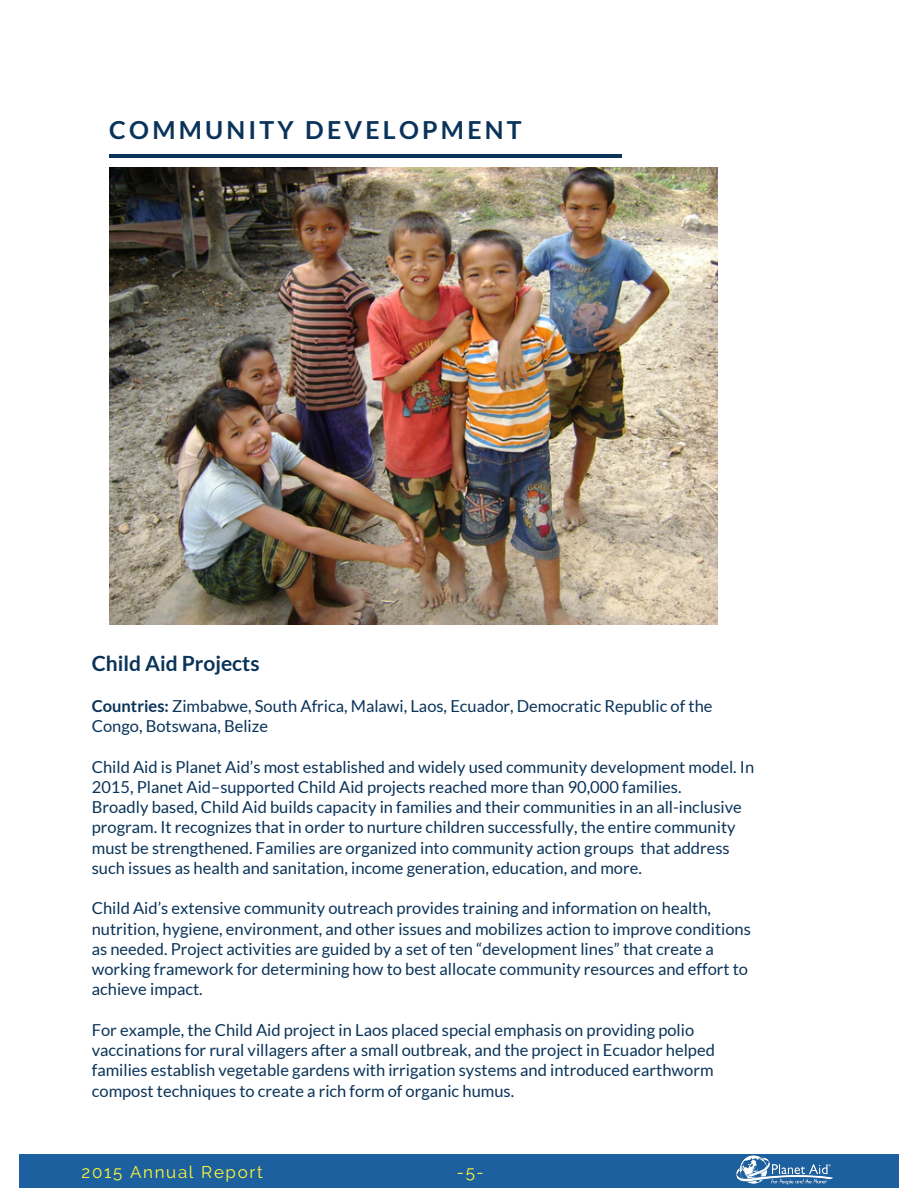
<style>
.page{position:relative;width:918px;height:1188px;background:#fff}
.page>*{position:absolute;margin:0;border:0;box-sizing:border-box;transform-origin:0 0}
.t1{font:700 24.9px "Lato";letter-spacing:.13em;color:#0a3359}
.t2{font:700 21px "Lato";color:#0a3359}
.t3{font:16.95px "Raleway";letter-spacing:.1em;color:#fff936}
.t4{font:16.5px/20.2px "Lato";color:#0a3359}
.s1{font-weight:700}
</style>
<div class="page">
<hr style="left:109px;top:154px;width:512px;height:4px;background:#0a3359">
<img style="left:109px;top:168px;width:609px;height:456px">
<div style="left:19px;top:1154px;width:880px;height:34px;background:#1c60a0"></div>
<img style="left:736px;top:1155px;width:98px;height:30px">
<p class="t1" style="left:109px;top:115px;width:414px">COMMUNITY DEVELOPMENT</p>
<p class="t2" style="left:92px;top:651px;width:169px">Child Aid Projects</p>
<h2 class="t4" style="left:92px;top:695px;width:622px"><span class="s1">Countries:</span> Zimbabwe, South Africa, Malawi, Laos, Ecuador, Democratic Republic of the<br>Congo, Botswana, Belize</h2>
<p class="t4" style="left:92px;top:756px;width:664px">Child Aid is Planet Aid’s most established and widely used community development model. In<br>2015, Planet Aid–supported Child Aid projects reached more than 90,000 families.</p>
<p class="t4" style="left:92px;top:796px;width:652px">Broadly based, Child Aid builds capacity in families and their communities in an all-inclusive program. It recognizes that in order to nurture children successfully, the entire community must be strengthened. Families are organized into community action groups that address such issues as health and sanitation, income generation, education, and more.</p>
<p class="t4" style="left:92px;top:898px;width:661px">Child Aid’s extensive community outreach provides training and information on health, nutrition, hygiene, environment, and other issues and mobilizes action to improve conditions as needed. Project activities are guided by a set of ten “development lines” that create a working framework for determining how to best allocate community resources and effort to achieve impact.</p>
<p class="t4" style="left:92px;top:1019px;width:625px">For example, the Child Aid project in Laos placed special emphasis on providing polio vaccinations for rural villagers after a small outbreak, and the project in Ecuador helped families establish vegetable gardens with irrigation systems and introduced earthworm compost techniques to create a rich form of organic humus.</p>
<p class="t3" style="left:82px;top:1163px;width:183px">2015 Annual Report</p>
<p class="t3" style="left:457px;top:1163px;width:28px">-5-</p>
</div>
